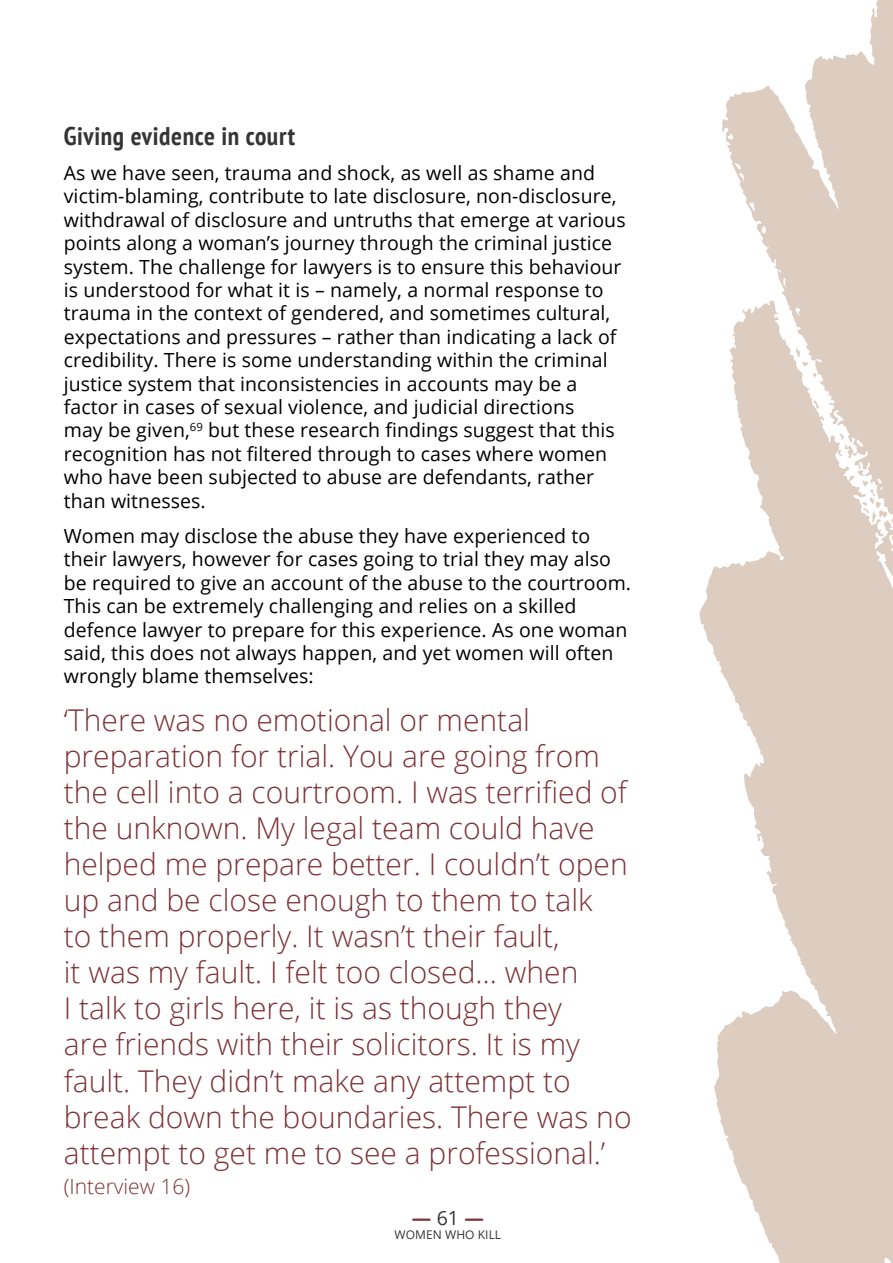
<style>
.page{position:relative;width:893px;height:1263px;background:#fff}
.page>*{position:absolute;margin:0;border:0;box-sizing:border-box;transform-origin:0 0}
.t1{font:300 30px/36px "Open Sans";color:#7e3238}
.t2{font:700 condensed 25.5px "PT Sans";letter-spacing:.025em;color:#353535}
.t3{font:300 21px "Open Sans";color:#7e3238}
.t4{font:19.5px/23.4px "Open Sans";letter-spacing:.005em;color:#000}
.t5{font:700 19.5px "Open Sans";color:#7e3238}
.t6{font:12px "Open Sans";letter-spacing:.005em;color:#353535}
.s1{font-weight:400;color:#353535}
</style>
<div class="page">
<svg style="left:699px;top:566px;width:194px;height:697px;fill:#ddcdc0"></svg>
<svg style="left:722px;top:0;width:171px;height:689px;fill:#ddcdc0"></svg>
<svg style="left:795px;top:348px;width:13px;height:18px"></svg>
<svg style="left:813px;top:400px;width:6px;height:9px"></svg>
<svg style="left:813px;top:372px;width:4px;height:8px"></svg>
<svg style="left:838px;top:433px;width:19px;height:25px"></svg>
<svg style="left:862px;top:480px;width:26px;height:42px"></svg>
<h2 class="t2" style="left:64px;top:119px;width:233px">Giving evidence in court</h2>
<p class="t4" style="left:64px;top:161px;width:563px">As we have seen, trauma and shock, as well as shame and victim-blaming, contribute to late disclosure, non-disclosure, withdrawal of disclosure and untruths that emerge at various points along a woman’s journey through the criminal justice system. The challenge for lawyers is to ensure this behaviour is understood for what it is – namely, a normal response to trauma in the context of gendered, and sometimes cultural, expectations and pressures – rather than indicating a lack of credibility. There is some understanding within the criminal justice system that inconsistencies in accounts may be a factor in cases of sexual violence, and judicial directions<br>may be given,<sup>69</sup> but these research findings suggest that this recognition has not filtered through to cases where women who have been subjected to abuse are defendants, rather than witnesses.</p>
<p class="t4" style="left:64px;top:524px;width:569px">Women may disclose the abuse they have experienced to their lawyers, however for cases going to trial they may also be required to give an account of the abuse to the courtroom.<br>This can be extremely challenging and relies on a skilled defence lawyer to prepare for this experience. As one woman said, this does not always happen, and yet women will often wrongly blame themselves:</p>
<p class="t1" style="left:64px;top:702px;width:569px">‘There was no emotional or mental preparation for trial. You are going from the cell into a courtroom. I was terrified of the unknown. My legal team could have helped me prepare better. I couldn’t open up and be close enough to them to talk<br>to them properly. It wasn’t their fault,<br>it was my fault. I felt too closed… when<br>I talk to girls here, it is as though they<br>are friends with their solicitors. It is my fault. They didn’t make any attempt to break down the boundaries. There was no attempt to get me to see a professional.’</p>
<p class="t3" style="left:64px;top:1171px;width:128px">(Interview 16)</p>
<p class="t5" style="left:412px;top:1204px;width:73px">—<span class="s1">61</span>—</p>
<p class="t6" style="left:395px;top:1226px;width:108px">WOMEN WHO KILL</p>
</div>
